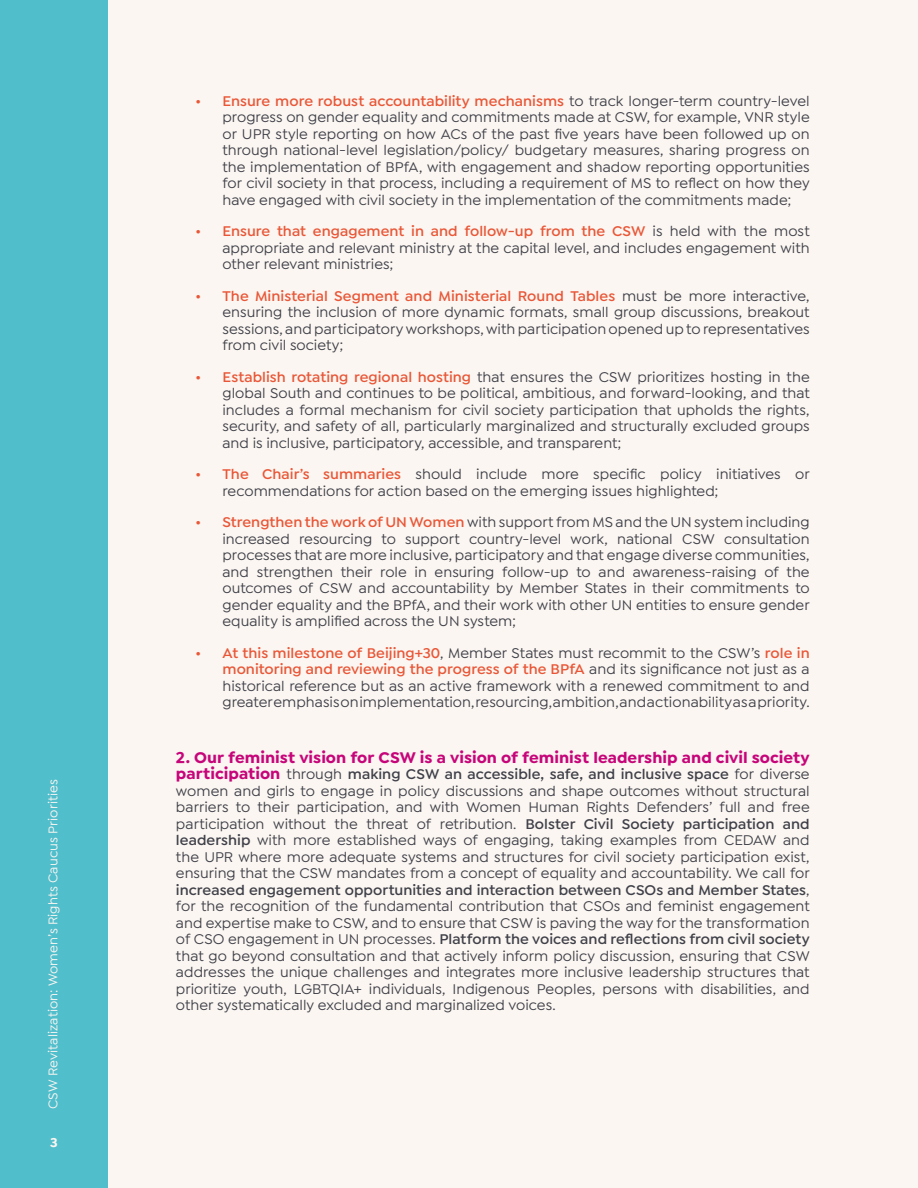
<style>
.page{position:relative;width:918px;height:1188px;background:#fbf6f1}
.page>*{position:absolute;margin:0;border:0;box-sizing:border-box;transform-origin:0 0}
.t1{font:700 16.5px "Isidora Sans";color:#c7057a}
.t2{font:500 15px/16.5px "Isidora Sans";color:#3f4049;text-align:justify}
.t3{font:500 13.5px "Isidora Sans";letter-spacing:.005em;color:#fbf6f1}
.t4{font:700 13.5px "Isidora Sans Alt";color:#fbf6f1}
.s1{font-weight:600;color:#e95738}
.s2{font-weight:700;font-size:16.5px;color:#c7057a}
.s3{font-weight:600}
</style>
<div class="page">
<div style="left:0;top:0;width:108px;height:1188px;background:#51becc"></div>
<p class="t3" style="left:45px;top:1109px;width:331px;rotate:-90deg">CSW Revitalization: Women’s Rights Caucus Priorities</p>
<p class="t4" style="left:50px;top:1134px;width:9px">3</p>
<p class="t2" style="left:222px;top:93px;width:589px;text-indent:-27px"><span class="s1">• Ensure more robust accountability mechanisms</span> to track longer-term country-level progress on gender equality and commitments made at CSW, for example, VNR style or UPR style reporting on how ACs of the past five years have been followed up on through national-level legislation/policy/ budgetary measures, sharing progress on the implementation of BPfA, with engagement and shadow reporting opportunities for civil society in that process, including a requirement of MS to reflect on how they have engaged with civil society in the implementation of the commitments made;</p>
<p class="t2" style="left:222px;top:223px;width:589px;text-indent:-27px"><span class="s1">• Ensure that engagement in and follow-up from the CSW</span> is held with the most appropriate and relevant ministry at the capital level, and includes engagement with other relevant ministries;</p>
<p class="t2" style="left:222px;top:288px;width:589px;text-indent:-27px"><span class="s1">• The Ministerial Segment and Ministerial Round Tables</span> must be more interactive, ensuring the inclusion of more dynamic formats, small group discussions, breakout sessions, and participatory workshops, with participation opened up to representatives from civil society;</p>
<p class="t2" style="left:222px;top:369px;width:589px;text-indent:-27px"><span class="s1">• Establish rotating regional hosting</span> that ensures the CSW prioritizes hosting in the global South and continues to be political, ambitious, and forward-looking, and that includes a formal mechanism for civil society participation that upholds the rights, security, and safety of all, particularly marginalized and structurally excluded groups and is inclusive, participatory, accessible, and transparent;</p>
<p class="t2" style="left:222px;top:466px;width:589px;text-indent:-27px"><span class="s1">• The Chair’s summaries</span> should include more specific policy initiatives or recommendations for action based on the emerging issues highlighted;</p>
<p class="t2" style="left:222px;top:514px;width:589px;text-indent:-27px"><span class="s1">• Strengthen the work of UN Women</span> with support from MS and the UN system including increased resourcing to support country-level work, national CSW consultation processes that are more inclusive, participatory and that engage diverse communities, and strengthen their role in ensuring follow-up to and awareness-raising of the outcomes of CSW and accountability by Member States in their commitments to gender equality and the BPfA, and their work with other UN entities to ensure gender equality is amplified across the UN system;</p>
<p class="t2" style="left:222px;top:645px;width:589px;text-indent:-27px"><span class="s1">• At this milestone of Beijing+30</span>, Member States must recommit to the CSW’s <span class="s1">role in monitoring and reviewing the progress of the BPfA</span> and its significance not just as a historical reference but as an active framework with a renewed commitment to and greater emphasis on implementation, resourcing, ambition, and actionability as a priority.</p>
<p class="t1" style="left:176px;top:747px;width:635px">2. Our feminist vision for CSW is a vision of feminist leadership and civil society</p>
<p class="t2" style="left:176px;top:766px;width:635px"><span class="s2">participation</span> through <span class="s3">making CSW an accessible, safe, and inclusive space</span> for diverse women and girls to engage in policy discussions and shape outcomes without structural barriers to their participation, and with Women Human Rights Defenders’ full and free participation without the threat of retribution. <span class="s3">Bolster Civil Society participation and leadership</span> with more established ways of engaging, taking examples from CEDAW and the UPR where more adequate systems and structures for civil society participation exist, ensuring that the CSW mandates from a concept of equality and accountability. We call for <span class="s3">increased engagement opportunities and interaction between CSOs and Member States</span>, for the recognition of the fundamental contribution that CSOs and feminist engagement and expertise make to CSW, and to ensure that CSW is paving the way for the transformation of CSO engagement in UN processes. <span class="s3">Platform the voices and reflections from civil society </span>that go beyond consultation and that actively inform policy discussion, ensuring that CSW addresses the unique challenges and integrates more inclusive leadership structures that prioritize youth, LGBTQIA+ individuals, Indigenous Peoples, persons with disabilities, and other systematically excluded and marginalized voices.</p>
</div>
